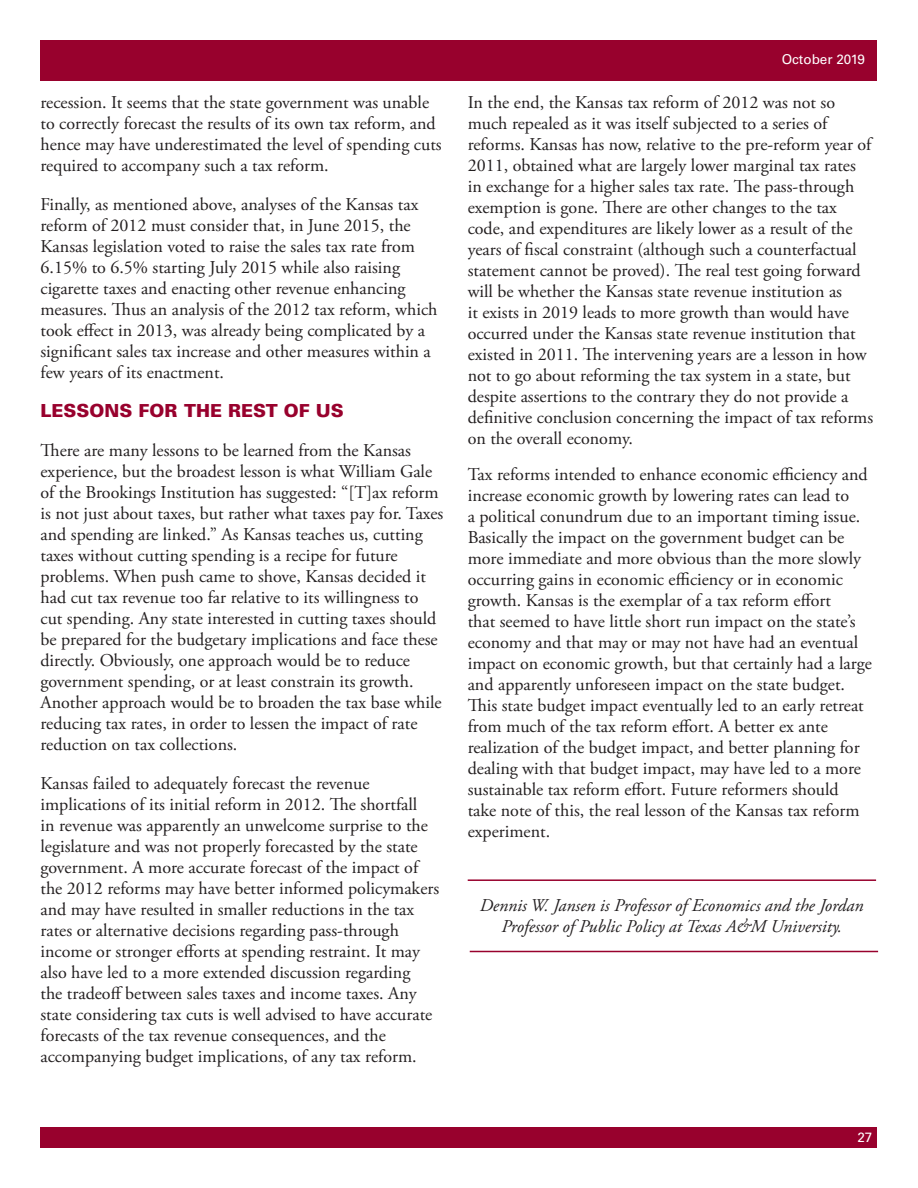
<style>
.page{position:relative;width:918px;height:1188px;background:#fff}
.page>*{position:absolute;margin:0;border:0;box-sizing:border-box;transform-origin:0 0}
.t1{font:18px/21px "Adobe Garamond Pro";color:#231f20}
.t2{font:italic 18px/21px "Adobe Garamond Pro";color:#231f20;text-align:center}
.t3{font:900 18px "Univers LT Std";color:#98012d}
.t4{font:13.5px "Univers LT Std";color:#fff}
</style>
<div class="page">
<div style="left:40px;top:40px;width:838px;height:41px;background:#98012d"></div>
<div style="left:40px;top:1127px;width:838px;height:21px;background:#98012d"></div>
<hr style="left:468px;top:879px;width:408px;height:2px;background:#98012d">
<hr style="left:470px;top:951px;width:408px;height:1px;background:#98012d">
<p class="t1" style="left:40px;top:92px;width:403px">recession. It seems that the state government was unable to correctly forecast the results of its own tax reform, and hence may have underestimated the level of spending cuts required to accompany such a tax reform.</p>
<p class="t1" style="left:40px;top:194px;width:399px">Finally, as mentioned above, analyses of the Kansas tax reform of 2012 must consider that, in June 2015, the Kansas legislation voted to raise the sales tax rate from 6.15% to 6.5% starting July 2015 while also raising cigarette taxes and enacting other revenue enhancing measures. Thus an analysis of the 2012 tax reform, which took effect in 2013, was already being complicated by a significant sales tax increase and other measures within a few years of its enactment.</p>
<p class="t3" style="left:40px;top:399px;width:305px">LESSONS FOR THE REST OF US</p>
<p class="t1" style="left:40px;top:440px;width:404px">There are many lessons to be learned from the Kansas experience, but the broadest lesson is what William Gale of the Brookings Institution has suggested: “[T]ax reform is not just about taxes, but rather what taxes pay for. Taxes and spending are linked.” As Kansas teaches us, cutting taxes without cutting spending is a recipe for future problems. When push came to shove, Kansas decided it had cut tax revenue too far relative to its willingness to cut spending. Any state interested in cutting taxes should be prepared for the budgetary implications and face these directly. Obviously, one approach would be to reduce government spending, or at least constrain its growth.<br>Another approach would be to broaden the tax base while reducing tax rates, in order to lessen the impact of rate reduction on tax collections.</p>
<p class="t1" style="left:40px;top:773px;width:400px">Kansas failed to adequately forecast the revenue implications of its initial reform in 2012. The shortfall<br>in revenue was apparently an unwelcome surprise to the legislature and was not properly forecasted by the state government. A more accurate forecast of the impact of the 2012 reforms may have better informed policymakers and may have resulted in smaller reductions in the tax rates or alternative decisions regarding pass-through income or stronger efforts at spending restraint. It may also have led to a more extended discussion regarding<br>the tradeoff between sales taxes and income taxes. Any state considering tax cuts is well advised to have accurate forecasts of the tax revenue consequences, and the accompanying budget implications, of any tax reform.</p>
<p class="t4" style="left:782px;top:51px;width:85px">October 2019</p>
<p class="t1" style="left:468px;top:92px;width:407px">In the end, the Kansas tax reform of 2012 was not so much repealed as it was itself subjected to a series of reforms. Kansas has now, relative to the pre-reform year of 2011, obtained what are largely lower marginal tax rates in exchange for a higher sales tax rate. The pass-through exemption is gone. There are other changes to the tax code, and expenditures are likely lower as a result of the years of fiscal constraint (although such a counterfactual statement cannot be proved). The real test going forward will be whether the Kansas state revenue institution as<br>it exists in 2019 leads to more growth than would have occurred under the Kansas state revenue institution that existed in 2011. The intervening years are a lesson in how not to go about reforming the tax system in a state, but despite assertions to the contrary they do not provide a definitive conclusion concerning the impact of tax reforms on the overall economy.</p>
<p class="t1" style="left:468px;top:464px;width:406px">Tax reforms intended to enhance economic efficiency and increase economic growth by lowering rates can lead to<br>a political conundrum due to an important timing issue.<br>Basically the impact on the government budget can be more immediate and more obvious than the more slowly occurring gains in economic efficiency or in economic growth. Kansas is the exemplar of a tax reform effort<br>that seemed to have little short run impact on the state’s economy and that may or may not have had an eventual impact on economic growth, but that certainly had a large and apparently unforeseen impact on the state budget.<br>This state budget impact eventually led to an early retreat from much of the tax reform effort. A better ex ante realization of the budget impact, and better planning for dealing with that budget impact, may have led to a more sustainable tax reform effort. Future reformers should<br>take note of this, the real lesson of the Kansas tax reform experiment.</p>
<p class="t2" style="left:480px;top:895px;width:385px">Dennis W. Jansen is Professor of Economics and the Jordan<br>Professor of Public Policy at Texas A&amp;M University.</p>
<p class="t4" style="left:857px;top:1129px;width:17px">27</p>
</div>
